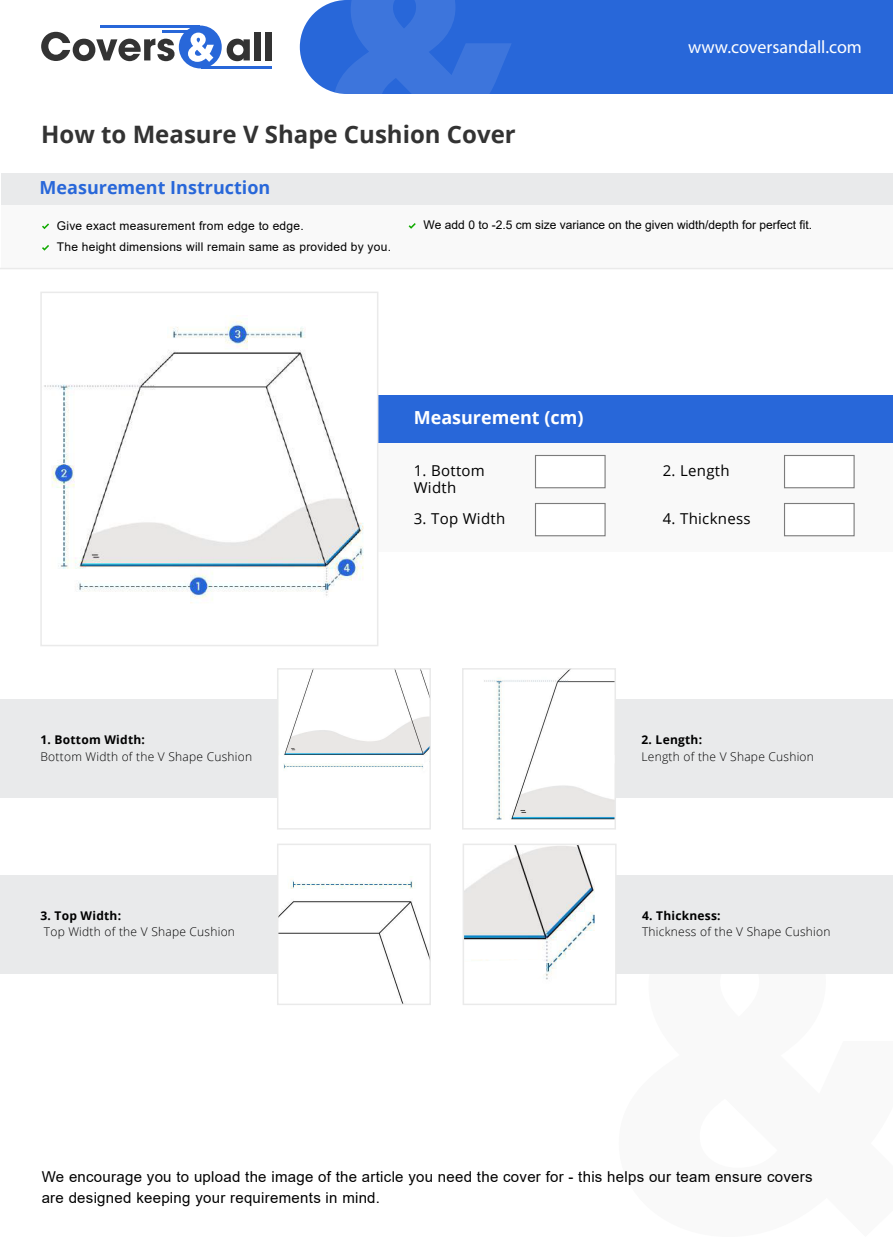
<style>
.page{position:relative;width:893px;height:1237px;background:#fff}
.page>*{position:absolute;margin:0;border:0;box-sizing:border-box;transform-origin:0 0}
.t1{font:700 24px "Open Sans";color:#333}
.t2{font:700 18px "Open Sans";color:#2867d9}
.t3{font:18px "Myriad Pro";color:#fff}
.t4{font:700 18px "Open Sans";color:#fff}
.t5{font:15px/21px "Arial";letter-spacing:.02em;color:#000}
.t6{font:15px/16.5px "Open Sans";letter-spacing:.02em;color:#000}
.t7{font:300 12px "Open Sans";letter-spacing:.02em;color:#000}
.t8{font:12px "Arial";letter-spacing:.02em;color:#000}
.t9{font:12px "Arial";color:#000}
.t10{font:700 12px "Open Sans";letter-spacing:.02em;color:#000}
</style>
<div class="page">
<div style="left:0;top:700px;width:293px;height:98px;background:#e9eaeb"></div>
<img style="left:280px;top:671px;width:148px;height:127px">
<svg style="left:420px;top:749px;width:8px;height:30px"></svg>
<div style="left:277px;top:668px;width:154px;height:161px;border:2px solid #eaeaea"></div>
<div style="left:600px;top:700px;width:293px;height:98px;background:#e9eaeb"></div>
<img style="left:484px;top:671px;width:129px;height:149px">
<div style="left:462px;top:668px;width:154px;height:161px;border:2px solid #eaeaea"></div>
<div style="left:601px;top:875px;width:292px;height:98px;background:#e9eaeb"></div>
<img style="left:466px;top:846px;width:148px;height:134px">
<svg style="left:466px;top:959px;width:80px;height:21px"></svg>
<div style="left:463px;top:843px;width:154px;height:162px;border:2px solid #eaeaea"></div>
<div style="left:0;top:875px;width:293px;height:98px;background:#e9eaeb"></div>
<img style="left:280px;top:875px;width:148px;height:127px">
<div style="left:277px;top:843px;width:154px;height:162px;border:2px solid #eaeaea"></div>
<div style="left:300px;top:0;width:593px;height:94px;background:#2867d9"></div>
<svg style="left:333px;top:0;width:179px;height:94px;background:#356fda"></svg>
<svg style="left:41px;top:32px;width:134px;height:29px"></svg>
<svg style="left:227px;top:39px;width:23px;height:22px"></svg>
<div style="left:254px;top:32px;width:7px;height:28px;background:#333"></div>
<div style="left:265px;top:32px;width:7px;height:28px;background:#333"></div>
<hr style="left:101px;top:26px;width:99px;height:2px;background:#2867d9">
<hr style="left:162px;top:31px;width:38px;height:2px;background:#2867d9">
<hr style="left:201px;top:66px;width:71px;height:2px;background:#2867d9">
<div style="left:179px;top:26px;width:43px;height:42px;background:#2867d9;border-radius:50%"></div>
<svg style="left:188px;top:33px;width:26px;height:29px"></svg>
<div style="left:328px;top:395px;width:565px;height:156px;background:#f9f9f9"></div>
<div style="left:328px;top:395px;width:565px;height:48px;background:#2867d9"></div>
<div style="left:535px;top:455px;width:71px;height:33px;background:#fff;border:1px solid #7c7c7c"></div>
<div style="left:784px;top:455px;width:71px;height:33px;background:#fff;border:1px solid #7c7c7c"></div>
<div style="left:784px;top:503px;width:71px;height:33px;background:#fff;border:1px solid #7c7c7c"></div>
<div style="left:535px;top:503px;width:71px;height:33px;background:#fff;border:1px solid #7c7c7c"></div>
<img style="left:44px;top:315px;width:331px;height:288px">
<div style="left:40px;top:292px;width:338px;height:354px;border:2px solid #eaeaea"></div>
<div style="left:2px;top:173px;width:891px;height:32px;background:#e9eaeb"></div>
<div style="left:2px;top:205px;width:891px;height:63px;background:#f9f9f9"></div>
<svg style="left:409px;top:223px;width:7px;height:6px"></svg>
<svg style="left:42px;top:223px;width:7px;height:6px"></svg>
<svg style="left:42px;top:245px;width:7px;height:6px"></svg>
<hr style="left:0;top:268px;width:893px;height:1px;background:#eaeaea">
<svg style="left:596px;top:755px;width:19px;height:28px"></svg>
<p class="t3" style="left:688px;top:36px;width:175px">www.coversandall.com</p>
<h1 class="t1" style="left:41px;top:118px;width:476px">How to Measure V Shape Cushion Cover</h1>
<p class="t2" style="left:40px;top:175px;width:232px">Measurement Instruction</p>
<p class="t8" style="left:57px;top:217px;width:248px">Give exact measurement from edge to edge.</p>
<p class="t9" style="left:424px;top:217px;width:390px">We add 0 to -2.5 cm size variance on the given width/depth for perfect fit.</p>
<p class="t8" style="left:57px;top:238px;width:336px">The height dimensions will remain same as provided by you.</p>
<p class="t10" style="left:40px;top:731px;width:106px">1. Bottom Width:</p>
<p class="t7" style="left:40px;top:748px;width:213px">Bottom Width of the V Shape Cushion</p>
<p class="t10" style="left:40px;top:907px;width:82px">3. Top Width:</p>
<p class="t7" style="left:44px;top:923px;width:193px">Top Width of the V Shape Cushion</p>
<p class="t4" style="left:414px;top:405px;width:171px">Measurement (cm)</p>
<p class="t6" style="left:414px;top:462px;width:73px">1. Bottom<br>Width</p>
<p class="t6" style="left:663px;top:462px;width:68px">2. Length</p>
<p class="t6" style="left:414px;top:510px;width:93px">3. Top Width</p>
<p class="t6" style="left:663px;top:510px;width:89px">4. Thickness</p>
<p class="t10" style="left:641px;top:731px;width:62px">2. Length:</p>
<p class="t7" style="left:641px;top:748px;width:174px">Length of the V Shape Cushion</p>
<p class="t10" style="left:642px;top:907px;width:80px">4. Thickness:</p>
<p class="t7" style="left:642px;top:923px;width:190px">Thickness of the V Shape Cushion</p>
<p class="t5" style="left:42px;top:1166px;width:772px">We encourage you to upload the image of the article you need the cover for - this helps our team ensure covers are designed keeping your requirements in mind.</p>
</div>
